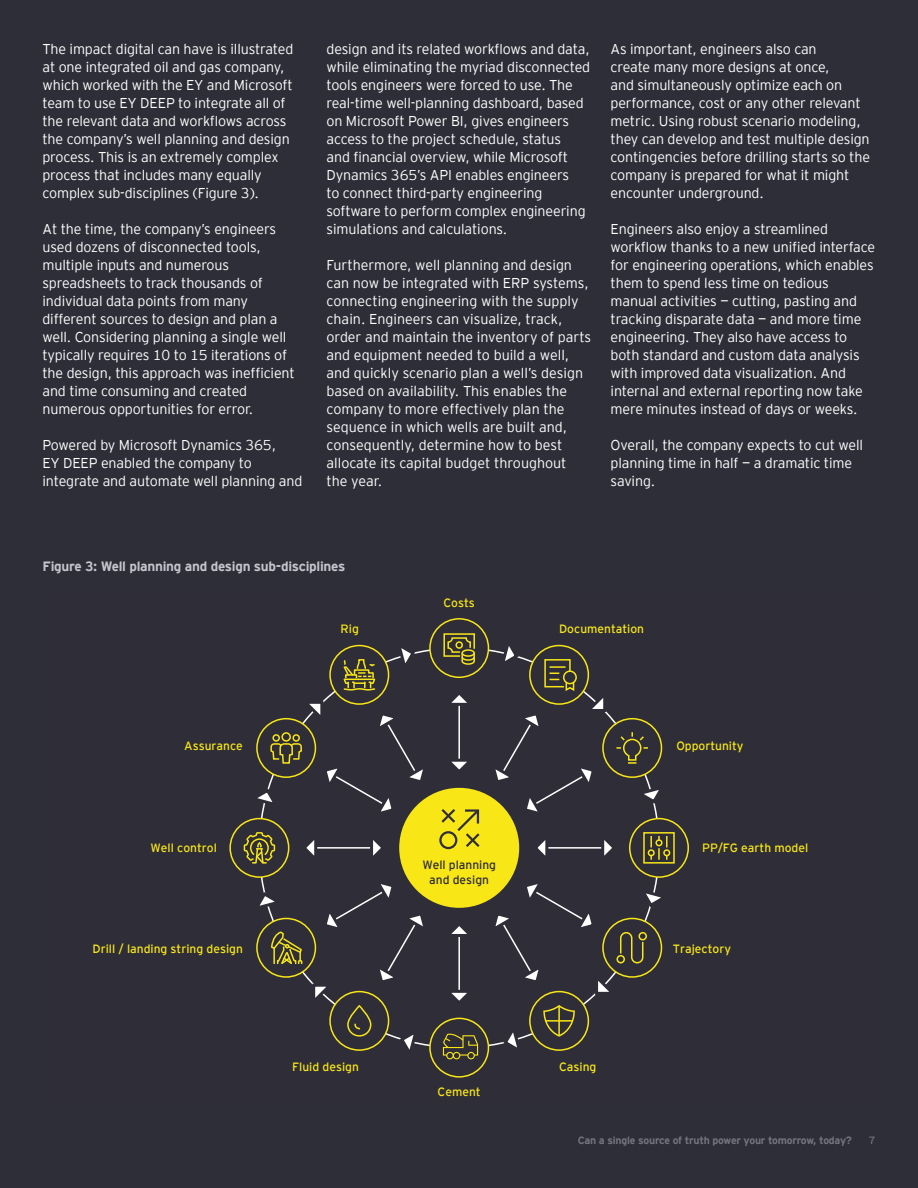
<style>
.page{position:relative;width:918px;height:1188px;background:#2e2e38}
.page>*{position:absolute;margin:0;border:0;box-sizing:border-box;transform-origin:0 0}
.t1{font:300 14.25px/18px "EY Interstate";letter-spacing:-.01em;color:#fff}
.t2{font:700 13.5px "EY Interstate";letter-spacing:-.02em;color:#c4c4cd}
.t3{font:12px "EY Interstate";color:#f8e617}
.t4{font:12px/15px "EY Interstate";color:#2f2e38;text-align:center}
.t5{font:700 10.5px "EY Interstate";letter-spacing:-.02em;color:#747480}
.t6{font:10.5px "EY Interstate";color:#747480}
.s1{font-style:inherit}
</style>
<div class="page">
<svg style="left:229px;top:618px;width:460px;height:460px"></svg>
<p class="t1" style="left:42px;top:39px;width:252px">The impact digital can have is illustrated at one integrated oil and gas company, which worked with the EY and Microsoft team to use EY DEEP to integrate all of the relevant data and workflows across the company’s well planning and design process. This is an extremely complex process that includes many equally complex sub-disciplines (Figure 3).</p>
<p class="t1" style="left:42px;top:219px;width:254px">At the time, the company’s engineers used dozens of disconnected tools, multiple inputs and numerous spreadsheets to track thousands of individual data points from many different sources to design and plan a well. Considering planning a single well typically requires 10 to 15 iterations of the design, this approach was inefficient and time consuming and created numerous opportunities for error.</p>
<p class="t1" style="left:42px;top:435px;width:261px">Powered by Microsoft Dynamics 365,<br>EY DEEP enabled the company to integrate and automate well planning and</p>
<p class="t1" style="left:327px;top:39px;width:265px">design and its related workflows and data, while eliminating the myriad disconnected tools engineers were forced to use. The real-time well-planning dashboard, based on Microsoft Power BI, gives engineers access to the project schedule, status<br>and financial overview, while Microsoft Dynamics 365’s API enables engineers<br>to connect third-party engineering software to perform complex engineering simulations and calculations.</p>
<p class="t1" style="left:327px;top:255px;width:266px">Furthermore, well planning and design can now be integrated with ERP systems, connecting engineering with the supply chain. Engineers can visualize, track, order and maintain the inventory of parts and equipment needed to build a well, and quickly scenario plan a well’s design based on availability. This enables the company to more effectively plan the sequence in which wells are built and, consequently, determine how to best allocate its capital budget throughout<br>the year.</p>
<p class="t1" style="left:611px;top:39px;width:261px">As important, engineers also can<br>create many more designs at once,<br>and simultaneously optimize each on performance, cost or any other relevant metric. Using robust scenario modeling, they can develop and test multiple design contingencies before drilling starts so the company is prepared for what it might encounter underground.</p>
<p class="t1" style="left:611px;top:219px;width:266px">Engineers also enjoy a streamlined workflow thanks to a new unified interface for engineering operations, which enables them to spend less time on tedious manual activities — cutting, pasting and tracking disparate data — and more time engineering. They also have access to both standard and custom data analysis with improved data visualization. And internal and external reporting now take mere minutes instead of days or weeks.</p>
<p class="t1" style="left:611px;top:435px;width:254px">Overall, the company expects to cut well planning time in half — a dramatic time saving.</p>
<p class="t2" style="left:43px;top:557px;width:304px">Figure 3: Well planning and design sub-disciplines</p>
<p class="t3" style="left:443px;top:595px;width:33px">Costs</p>
<p class="t3" style="left:184px;top:737px;width:60px">Assurance</p>
<p class="t3" style="left:150px;top:839px;width:68px">Well control</p>
<p class="t3" style="left:341px;top:620px;width:20px">Rig</p>
<p class="t4" style="left:422px;top:856px;width:75px">Well planning and design</p>
<p class="t3" style="left:559px;top:620px;width:87px">Documentation</p>
<p class="t3" style="left:676px;top:737px;width:69px">Opportunity</p>
<p class="t3" style="left:702px;top:839px;width:108px">PP<span class="s1">/</span>FG earth model</p>
<p class="t3" style="left:93px;top:940px;width:152px">Drill / landing string design</p>
<p class="t3" style="left:673px;top:940px;width:60px">Trajectory</p>
<p class="t3" style="left:292px;top:1058px;width:68px">Fluid design</p>
<p class="t3" style="left:438px;top:1083px;width:45px">Cement</p>
<p class="t3" style="left:559px;top:1058px;width:39px">Casing</p>
<p class="t5" style="left:578px;top:1133px;width:276px">Can a single source of truth power your tomorrow, today?</p>
<p class="t6" style="left:869px;top:1133px;width:8px">7</p>
</div>
